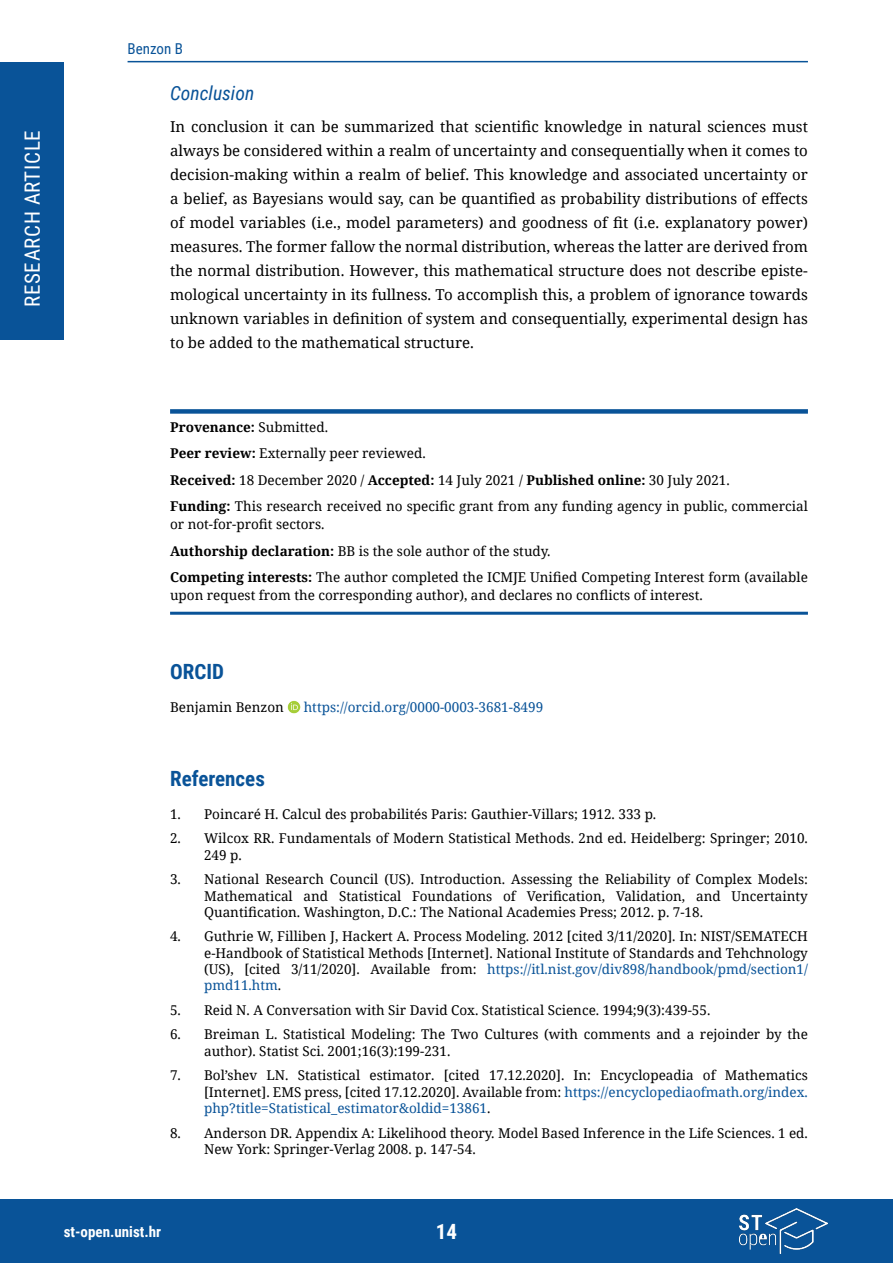
<style>
.page{position:relative;width:893px;height:1263px;background:#fff}
.page>*{position:absolute;margin:0;border:0;box-sizing:border-box;transform-origin:0 0}
.t1{font:21px "Roboto Condensed";letter-spacing:.035em;color:#fff}
.t2{font:700 21px "Roboto Condensed";color:#095398}
.t3{font:700 21px "Roboto Condensed";color:#fff}
.t4{font:italic 19.5px "Roboto Condensed";color:#095398}
.t5{font:15px/24px "Noto Serif";color:#000;text-align:justify}
.t6{font:700 15px "Roboto Condensed";color:#fff}
.t7{font:15px "Roboto Condensed";color:#095398}
.t8{font:13.5px/16.2px "Noto Serif";color:#000}
.t9{font:13.5px "Noto Serif";color:#095398}
.s1{font-weight:700}
.s2{color:#095398}
</style>
<div class="page">
<div style="left:0;top:62px;width:64px;height:278px;background:#095398"></div>
<div style="left:0;top:1199px;width:893px;height:64px;background:#095398"></div>
<hr style="left:128px;top:61px;width:680px;height:1px;background:#095398">
<img style="left:740px;top:1209px;width:87px;height:44px">
<div style="left:170px;top:409px;width:638px;height:5px;background:#095398"></div>
<hr style="left:170px;top:612px;width:638px;height:3px;background:#095398">
<svg style="left:287px;top:701px;width:13px;height:12px"></svg>
<h1 class="t1" style="left:18px;top:307px;width:179px;rotate:-90deg">RESEARCH ARTICLE</h1>
<p class="t7" style="left:128px;top:38px;width:57px">Benzon B</p>
<h2 class="t4" style="left:170px;top:79px;width:86px">Conclusion</h2>
<p class="t5" style="left:170px;top:114px;width:639px">In conclusion it can be summarized that scientific knowledge in natural sciences must always be considered within a realm of uncertainty and consequentially when it comes to decision-making within a realm of belief. This knowledge and associated uncertainty or a belief, as Bayesians would say, can be quantified as probability distributions of effects of model variables (i.e., model parameters) and goodness of fit (i.e. explanatory power) measures. The former fallow the normal distribution, whereas the latter are derived from the normal distribution. However, this mathematical structure does not describe episte&shy;mological uncertainty in its fullness. To accomplish this, a problem of ignorance towards unknown variables in definition of system and consequentially, experimental design has to be added to the mathematical structure.</p>
<p class="t8" style="left:170px;top:413px;width:639px;line-height:26.5px"><span class="s1">Provenance:</span> Submitted.<br><span class="s1">Peer review:</span> Externally peer reviewed.<br><span class="s1">Received:</span> 18 December 2020 / <span class="s1">Accepted:</span> 14 July 2021 / <span class="s1">Published online:</span> 30 July 2021.<br><span class="s1">Funding:</span> This research received no specific grant from any funding agency in public, commercial</p>
<p class="t8" style="left:170px;top:510px;width:639px;line-height:26.5px">or not-for-profit sectors.<br><span class="s1">Authorship declaration:</span> BB is the sole author of the study.<br><span class="s1">Competing interests:</span> The author completed the ICMJE Unified Competing Interest form (available</p>
<p class="t8" style="left:170px;top:587px;width:534px">upon request from the corresponding author), and declares no conflicts of interest.</p>
<h1 class="t2" style="left:170px;top:656px;width:55px">ORCID</h1>
<p class="t8" style="left:170px;top:698px;width:115px">Benjamin Benzon</p>
<p class="t9" style="left:304px;top:698px;width:241px">https://orcid.org/0000-0003-3681-8499</p>
<h1 class="t2" style="left:170px;top:763px;width:96px">References</h1>
<p class="t8" style="left:170px;top:805px;width:488px">1. Poincaré H. Calcul des probabilités Paris: Gauthier-Villars; 1912. 333 p.</p>
<p class="t8" style="left:204px;top:830px;width:605px;text-indent:-34px">2. Wilcox RR. Fundamentals of Modern Statistical Methods. 2nd ed. Heidelberg: Springer; 2010.<br>249 p.</p>
<p class="t8" style="left:204px;top:871px;width:605px;text-align:justify;text-indent:-34px">3. National Research Council (US). Introduction. Assessing the Reliability of Complex Models:<br>Mathematical and Statistical Foundations of Verification, Validation, and Uncertainty Quantification. Washington, D.C.: The National Academies Press; 2012. p. 7-18.</p>
<p class="t8" style="left:204px;top:928px;width:605px;text-align:justify;text-indent:-34px">4. Guthrie W, Filliben J, Hackert A. Process Modeling. 2012 [cited 3/11/2020]. In: NIST/SEMATECH e-Handbook of Statistical Methods [Internet]. National Institute of Standards and Tehchnology (US), [cited 3/11/2020]. Available from: <span class="s2">https://itl.nist.gov/div898/handbook/pmd/section1/ pmd11.htm</span>.</p>
<p class="t8" style="left:170px;top:1001px;width:542px">5. Reid N. A Conversation with Sir David Cox. Statistical Science. 1994;9(3):439-55.</p>
<p class="t8" style="left:204px;top:1026px;width:605px;text-indent:-34px">6. Breiman L. Statistical Modeling: The Two Cultures (with comments and a rejoinder by the author). Statist Sci. 2001;16(3):199-231.</p>
<p class="t8" style="left:204px;top:1067px;width:605px;text-align:justify;text-indent:-34px">7. Bol’shev LN. Statistical estimator. [cited 17.12.2020]. In: Encyclopeadia of Mathematics [Internet]. EMS press, [cited 17.12.2020]. Available from: <span class="s2">https://encyclopediaofmath.org/index. php?title=Statistical_estimator&amp;oldid=13861</span>.</p>
<p class="t8" style="left:204px;top:1124px;width:605px;text-indent:-34px">8. Anderson DR. Appendix A: Likelihood theory. Model Based Inference in the Life Sciences. 1 ed.<br>New York: Springer-Verlag 2008. p. 147-54.</p>
<p class="t6" style="left:64px;top:1221px;width:99px">st-open.unist.hr</p>
<h1 class="t3" style="left:436px;top:1217px;width:23px">14</h1>
</div>
